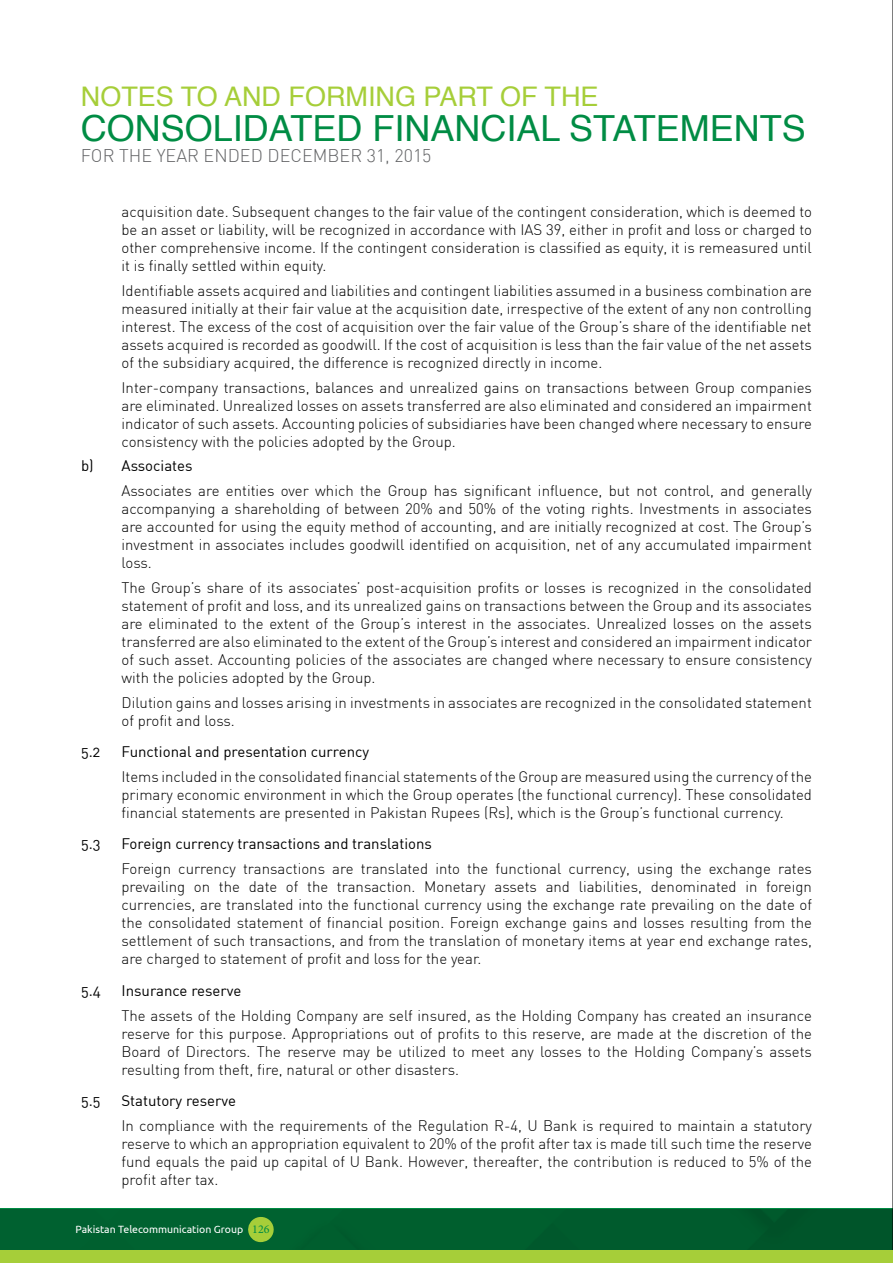
<style>
.page{position:relative;width:893px;height:1263px;background:#fff}
.page>*{position:absolute;margin:0;border:0;box-sizing:border-box;transform-origin:0 0}
.t1{font:36px "Helvetica";color:#008c44}
.t2{font:27px "Helvetica";color:#a6ce39}
.t3{font:300 18px "DIN";color:#636466}
.t4{font:300 15px/18px "DIN";color:#000;text-align:justify}
.t5{font:15px "DIN Regular Alternate";color:#000}
.t6{font:10.5px "Ubuntu";color:#fff}
.s1{font-family:"Minion Pro";font-size:12px;color:#008c44}
</style>
<div class="page">
<hr style="left:892px;top:0;width:1px;height:1263px;background:#000">
<img style="left:0;top:1209px;width:893px;height:41px">
<div style="left:0;top:1250px;width:893px;height:13px;background:#a6ce39"></div>
<svg style="left:247px;top:1216px;width:29px;height:26px"></svg>
<h2 class="t2" style="left:81px;top:76px;width:519px">NOTES TO AND FORMING PART OF THE</h2>
<h1 class="t1" style="left:81px;top:100px;width:726px">CONSOLIDATED FINANCIAL STATEMENTS</h1>
<p class="t3" style="left:81px;top:145px;width:352px">FOR THE YEAR ENDED DECEMBER 31, 2015</p>
<p class="t4" style="left:122px;top:203px;width:692px">acquisition date. Subsequent changes to the fair value of the contingent consideration, which is deemed to be an asset or liability, will be recognized in accordance with IAS 39, either in profit and loss or charged to other comprehensive income. If the contingent consideration is classified as equity, it is remeasured until it is finally settled within equity.</p>
<p class="t4" style="left:122px;top:281px;width:692px">Identifiable assets acquired and liabilities and contingent liabilities assumed in a business combination are measured initially at their fair value at the acquisition date, irrespective of the extent of any non controlling interest. The excess of the cost of acquisition over the fair value of the Group’s share of the identifiable net assets acquired is recorded as goodwill. If the cost of acquisition is less than the fair value of the net assets of the subsidiary acquired, the difference is recognized directly in income.</p>
<p class="t4" style="left:122px;top:378px;width:692px">Inter-company transactions, balances and unrealized gains on transactions between Group companies are eliminated. Unrealized losses on assets transferred are also eliminated and considered an impairment indicator of such assets. Accounting policies of subsidiaries have been changed where necessary to ensure consistency with the policies adopted by the Group.</p>
<p class="t5" style="left:81px;top:457px;width:113px">b) Associates</p>
<p class="t4" style="left:122px;top:482px;width:692px">Associates are entities over which the Group has significant influence, but not control, and generally accompanying a shareholding of between 20% and 50% of the voting rights. Investments in associates are accounted for using the equity method of accounting, and are initially recognized at cost. The Group’s investment in associates includes goodwill identified on acquisition, net of any accumulated impairment loss.</p>
<p class="t4" style="left:122px;top:578px;width:692px">The Group’s share of its associates’ post-acquisition profits or losses is recognized in the consolidated statement of profit and loss, and its unrealized gains on transactions between the Group and its associates are eliminated to the extent of the Group’s interest in the associates. Unrealized losses on the assets transferred are also eliminated to the extent of the Group’s interest and considered an impairment indicator of such asset. Accounting policies of the associates are changed where necessary to ensure consistency with the policies adopted by the Group.</p>
<p class="t4" style="left:122px;top:693px;width:692px">Dilution gains and losses arising in investments in associates are recognized in the consolidated statement of profit and loss.</p>
<p class="t5" style="left:81px;top:742px;width:21px">5.2</p>
<p class="t5" style="left:122px;top:742px;width:249px">Functional and presentation currency</p>
<p class="t4" style="left:122px;top:767px;width:692px">Items included in the consolidated financial statements of the Group are measured using the currency of the primary economic environment in which the Group operates (the functional currency). These consolidated financial statements are presented in Pakistan Rupees (Rs), which is the Group’s functional currency.</p>
<p class="t5" style="left:81px;top:835px;width:21px">5.3</p>
<p class="t5" style="left:122px;top:835px;width:312px">Foreign currency transactions and translations</p>
<p class="t4" style="left:122px;top:860px;width:692px">Foreign currency transactions are translated into the functional currency, using the exchange rates prevailing on the date of the transaction. Monetary assets and liabilities, denominated in foreign currencies, are translated into the functional currency using the exchange rate prevailing on the date of the consolidated statement of financial position. Foreign exchange gains and losses resulting from the settlement of such transactions, and from the translation of monetary items at year end exchange rates, are charged to statement of profit and loss for the year.</p>
<p class="t5" style="left:81px;top:981px;width:21px">5.4</p>
<p class="t5" style="left:122px;top:981px;width:121px">Insurance reserve</p>
<p class="t4" style="left:122px;top:1006px;width:692px">The assets of the Holding Company are self insured, as the Holding Company has created an insurance reserve for this purpose. Appropriations out of profits to this reserve, are made at the discretion of the Board of Directors. The reserve may be utilized to meet any losses to the Holding Company’s assets resulting from theft, fire, natural or other disasters.</p>
<p class="t5" style="left:81px;top:1091px;width:21px">5.5</p>
<p class="t5" style="left:122px;top:1091px;width:116px">Statutory reserve</p>
<p class="t4" style="left:122px;top:1116px;width:692px">In compliance with the requirements of the Regulation R-4, U Bank is required to maintain a statutory reserve to which an appropriation equivalent to 20% of the profit after tax is made till such time the reserve fund equals the paid up capital of U Bank. However, thereafter, the contribution is reduced to 5% of the profit after tax.</p>
<p class="t6" style="left:76px;top:1223px;width:195px">Pakistan Telecommunication Group <span class="s1">126</span></p>
</div>
